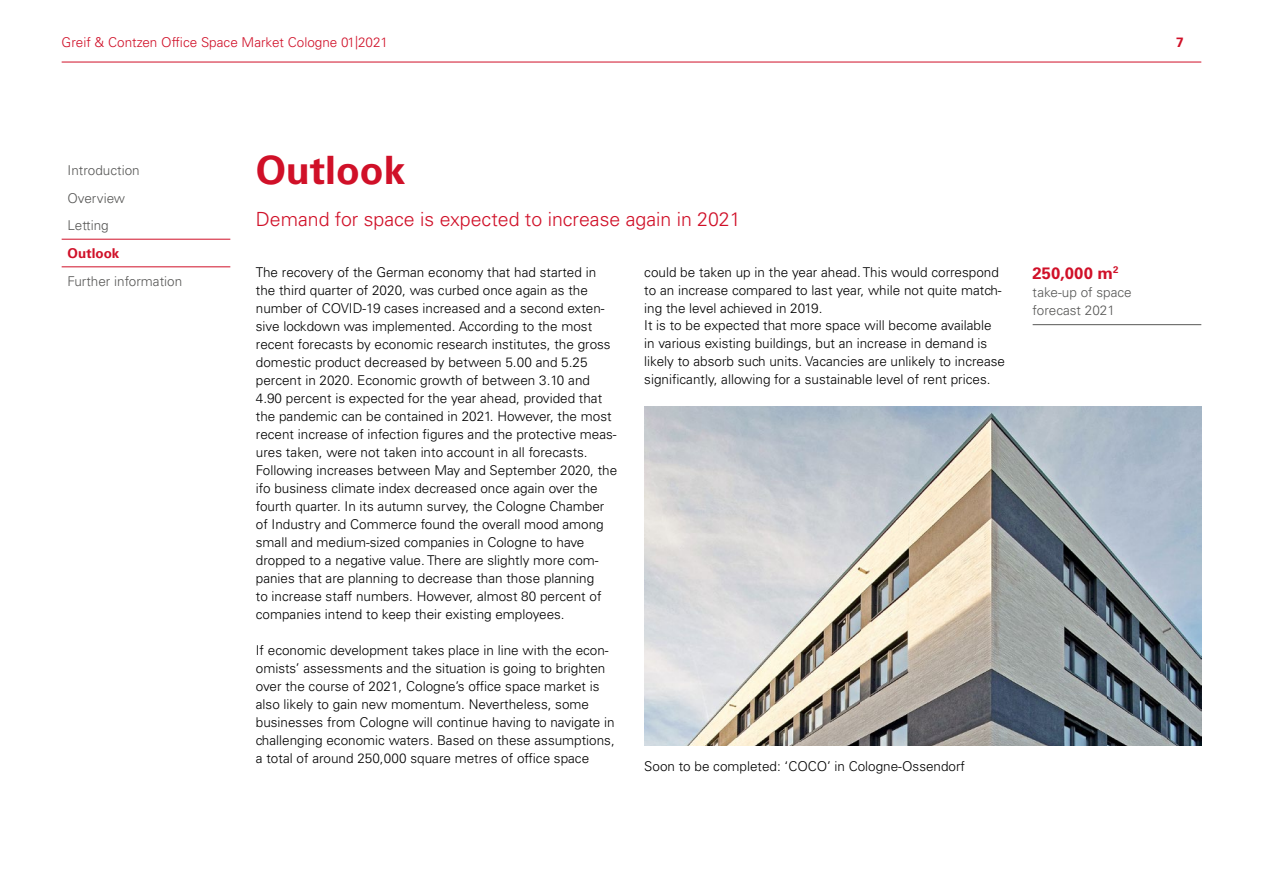
<style>
.page{position:relative;width:1263px;height:893px;background:#fff}
.page>*{position:absolute;margin:0;border:0;box-sizing:border-box;transform-origin:0 0}
.t1{font:700 39px "Univers LT Std";color:#d01028}
.t2{font:300 19.5px "Univers LT Std";color:#d01028}
.t3{font:700 16.5px "Univers LT Std";letter-spacing:.01em;color:#d01028}
.t4{font:300 13.5px/18px "Univers LT Std";color:#000}
.t5{font:300 13.5px/27.6px "Univers LT Std";color:#575756}
.t6{font:300 13.5px "Univers LT Std";color:#d01028}
.t7{font:700 13.5px "Univers LT Std";color:#d01028}
</style>
<div class="page">
<hr style="left:1033px;top:324px;width:168px;height:1px;background:#575756">
<img style="left:644px;top:407px;width:557px;height:339px">
<hr style="left:62px;top:62px;width:1139px;height:1px;background:#d01028">
<hr style="left:62px;top:239px;width:168px;height:1px;background:#d01028">
<hr style="left:62px;top:267px;width:168px;height:1px;background:#d01028">
<p class="t6" style="left:62px;top:34px;width:328px">Greif &amp; Contzen Office Space Market Cologne 01|2021</p>
<p class="t7" style="left:1176px;top:35px;width:9px">7</p>
<p class="t5" style="left:68px;top:156px;width:74px">Introduction<br>Overview<br>Letting</p>
<p class="t7" style="left:68px;top:245px;width:53px">Outlook</p>
<p class="t5" style="left:68px;top:267px;width:116px">Further information</p>
<h1 class="t1" style="left:256px;top:147px;width:151px">Outlook</h1>
<h2 class="t2" style="left:256px;top:207px;width:486px">Demand for space is expected to increase again in 2021</h2>
<p class="t4" style="left:256px;top:263px;width:363px">The recovery of the German economy that had started in the third quarter of 2020, was curbed once again as the number of COVID-19 cases increased and a second exten&shy;sive lockdown was implemented. According to the most recent forecasts by economic research institutes, the gross domestic product decreased by between 5.00 and 5.25 percent in 2020. Economic growth of between 3.10 and 4.90 percent is expected for the year ahead, provided that the pandemic can be contained in 2021. However, the most recent increase of infection figures and the protective meas&shy;ures taken, were not taken into account in all forecasts.<br>Following increases between May and September 2020, the ifo business climate index decreased once again over the fourth quarter. In its autumn survey, the Cologne Chamber of Industry and Commerce found the overall mood among small and medium-sized companies in Cologne to have dropped to a negative value. There are slightly more com&shy;panies that are planning to decrease than those planning<br>to increase staff numbers. However, almost 80 percent of companies intend to keep their existing employees.</p>
<p class="t4" style="left:256px;top:641px;width:360px">If economic development takes place in line with the econ&shy;omists’ assessments and the situation is going to brighten over the course of 2021, Cologne’s office space market is also likely to gain new momentum. Nevertheless, some businesses from Cologne will continue having to navigate in challenging economic waters. Based on these assumptions, a total of around 250,000 square metres of office space</p>
<p class="t4" style="left:644px;top:263px;width:362px">could be taken up in the year ahead. This would correspond to an increase compared to last year, while not quite match&shy;ing the level achieved in 2019.<br>It is to be expected that more space will become available in various existing buildings, but an increase in demand is likely to absorb such units. Vacancies are unlikely to increase significantly, allowing for a sustainable level of rent prices.</p>
<p class="t4" style="left:644px;top:757px;width:322px">Soon to be completed: ‘COCO’ in Cologne-Ossendorf</p>
<p class="t3" style="left:1033px;top:263px;width:87px">250,000 m<sup>2</sup></p>
<p class="t5" style="left:1033px;top:283px;width:101px;line-height:18px">take-up of space forecast 2021</p>
</div>
